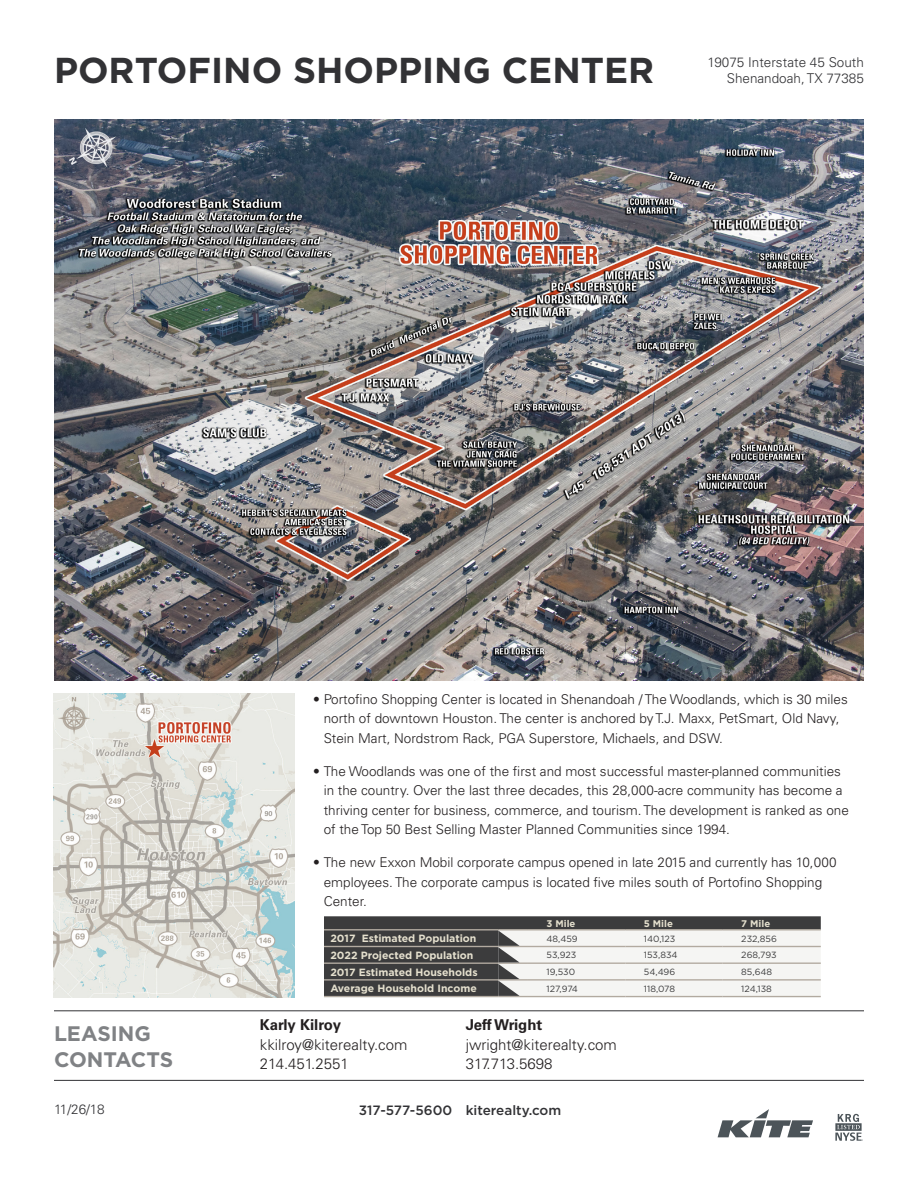
<style>
.page{position:relative;width:918px;height:1188px;background:#fff}
.page>*{position:absolute;margin:0;border:0;box-sizing:border-box;transform-origin:0 0}
.t1{font:700 36px "Gotham";color:#323235}
.t2{font:700 21px "Gotham";color:#808285}
.t3{font:300 15px/19.5px "Univers LT Std";color:#231f20}
.t4{font:300 13.5px/19.5px "Univers LT Std";color:#231f20}
.t5{font:300 13.5px/16.2px "Univers LT Std";color:#323235;text-align:right}
.t6{font:500 13.5px "Gotham";color:#323235}
.t7{font:700 10.5px "Gotham";color:#e5e0ce}
.t8{font:700 9.6px "Gotham";color:#e5e0ce}
.t9{font:9px "Gotham";color:#3c3c3d}
.s1{font-weight:700}
</style>
<div class="page">
<svg style="left:718px;top:1109px;width:95px;height:28px"></svg>
<svg style="left:835px;top:1114px;width:28px;height:27px"></svg>
<hr style="left:54px;top:1080px;width:810px;height:1px;background:#323235">
<hr style="left:54px;top:1010px;width:810px;height:1px;background:#323235">
<img style="left:53px;top:694px;width:242px;height:303px">
<img style="left:54px;top:120px;width:810px;height:560px">
<svg style="left:324px;top:916px;width:497px;height:81px"></svg>
<h1 class="t1" style="left:54px;top:46px;width:602px">PORTOFINO SHOPPING CENTER</h1>
<p class="t5" style="left:708px;top:54px;width:158px">19075 Interstate 45 South<br>Shenandoah, TX 77385</p>
<p class="t4" style="left:324px;top:689px;width:526px;text-indent:-11px">• Portofino Shopping Center is located in Shenandoah / The Woodlands, which is 30 miles north of downtown Houston. The center is anchored by T.J. Maxx, PetSmart, Old Navy,<br>Stein Mart, Nordstrom Rack, PGA Superstore, Michaels, and DSW.</p>
<p class="t4" style="left:324px;top:761px;width:527px;text-indent:-11px">• The Woodlands was one of the first and most successful master-planned communities in the country. Over the last three decades, this 28,000-acre community has become a thriving center for business, commerce, and tourism. The development is ranked as one of the Top 50 Best Selling Master Planned Communities since 1994.</p>
<p class="t4" style="left:324px;top:853px;width:515px;text-indent:-11px">• The new Exxon Mobil corporate campus opened in late 2015 and currently has 10,000 employees. The corporate campus is located five miles south of Portofino Shopping<br>Center.</p>
<p class="t8" style="left:547px;top:917px;width:30px">3 Mile</p>
<p class="t8" style="left:644px;top:917px;width:31px">5 Mile</p>
<p class="t8" style="left:741px;top:917px;width:30px">7 Mile</p>
<p class="t2" style="left:54px;top:1020px;width:98px">LEASING</p>
<p class="t2" style="left:54px;top:1045px;width:121px">CONTACTS</p>
<p class="t7" style="left:330px;top:932px;width:148px">2017 Estimated Population</p>
<p class="t9" style="left:547px;top:933px;width:33px">48,459</p>
<p class="t9" style="left:644px;top:933px;width:33px">140,123</p>
<p class="t9" style="left:741px;top:933px;width:37px">232,856</p>
<p class="t7" style="left:330px;top:948px;width:144px">2022 Projected Population</p>
<p class="t9" style="left:547px;top:949px;width:31px">53,923</p>
<p class="t9" style="left:644px;top:949px;width:35px">153,834</p>
<p class="t9" style="left:741px;top:949px;width:37px">268,793</p>
<p class="t7" style="left:330px;top:965px;width:149px">2017 Estimated Households</p>
<p class="t9" style="left:547px;top:966px;width:30px">19,530</p>
<p class="t9" style="left:644px;top:966px;width:33px">54,496</p>
<p class="t9" style="left:741px;top:966px;width:32px">85,648</p>
<p class="t7" style="left:330px;top:982px;width:148px">Average Household Income</p>
<p class="t9" style="left:547px;top:983px;width:33px">127,974</p>
<p class="t9" style="left:644px;top:983px;width:33px">118,078</p>
<p class="t9" style="left:741px;top:983px;width:32px">124,138</p>
<p class="t3" style="left:260px;top:1015px;width:149px"><span class="s1">Karly Kilroy </span>kkilroy@kiterealty.com<br>214.451.2551</p>
<p class="t3" style="left:466px;top:1015px;width:153px"><span class="s1">Jeff Wright </span>jwright@kiterealty.com<br>317.713.5698</p>
<p class="t5" style="left:54px;top:1101px;width:52px">11/26/18</p>
<p class="t6" style="left:359px;top:1101px;width:204px">317-577-5600 kiterealty.com</p>
</div>
